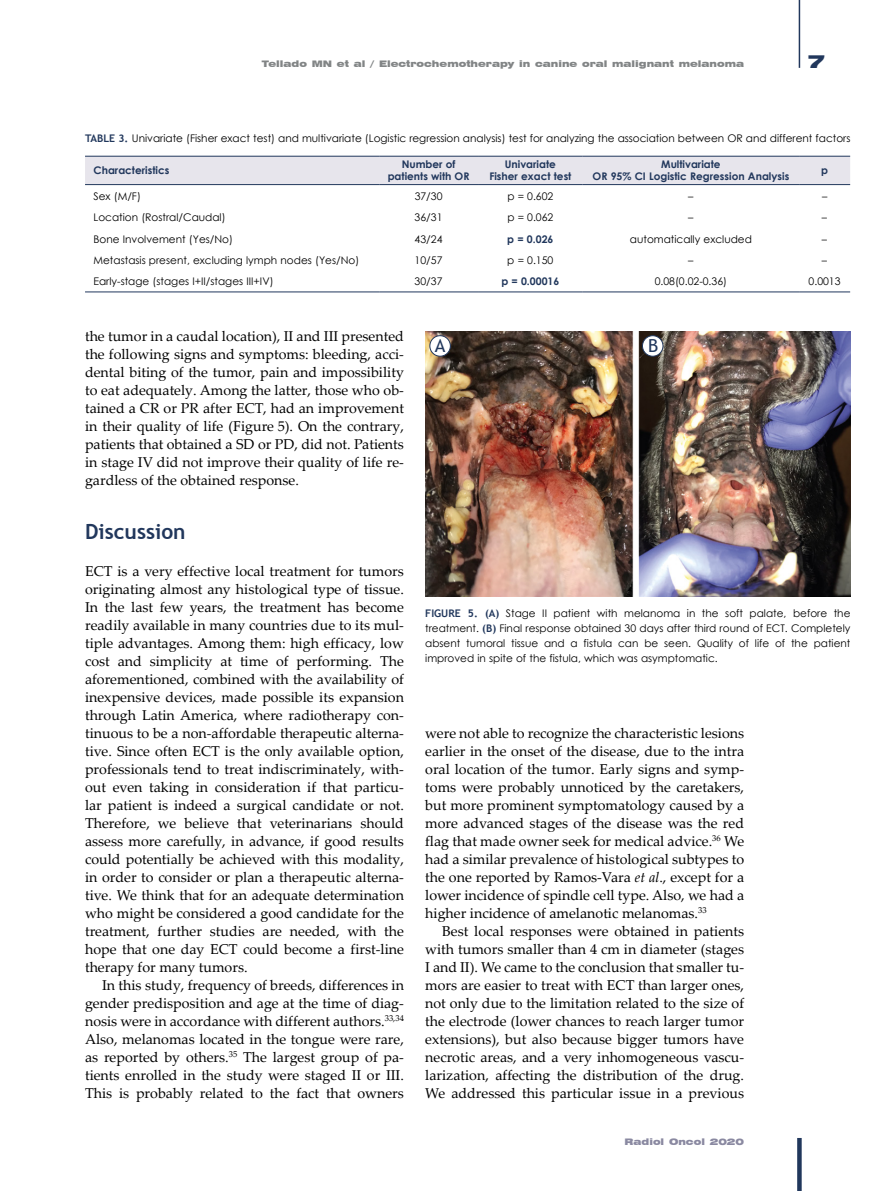
<style>
.page{position:relative;width:893px;height:1191px;background:#fff}
.page>*{position:absolute;margin:0;border:0;box-sizing:border-box;transform-origin:0 0}
.t1{font:700 21px "Trebuchet MS";color:#21375c}
.t2{font:18px "Trebuchet MS";color:#21375c}
.t3{font:900 expanded 18px "Swiss 721 BT";color:#21375c}
.t4{font:14.25px/18px "Palatino Linotype";color:#000;text-align:justify}
.t5{font:10.5px/15px "Century Gothic";color:#000;text-align:justify}
.t6{font:700 10.5px/12px "Century Gothic";color:#21375c;text-align:center}
.t7{font:900 expanded 9px "Swiss 721 BT";color:#828586}
.t8{font:900 expanded 9px "Swiss 721 BT";color:#8a89a1}
.s1{font-family:"Trebuchet MS";font-weight:700;color:#21375c}
.s2{font-style:italic}
</style>
<div class="page">
<div style="left:797px;top:1138px;width:5px;height:53px;background:#21375c"></div>
<hr style="left:799px;top:0;width:1px;height:68px;background:#21375c">
<div style="left:85px;top:157px;width:765px;height:27px;background:#e7e5ec"></div>
<svg style="left:85px;top:185px;width:765px;height:1px"></svg>
<hr style="left:85px;top:156px;width:294px;height:1px;background:#21375c">
<hr style="left:379px;top:156px;width:99px;height:1px;background:#21375c">
<hr style="left:478px;top:156px;width:105px;height:1px;background:#21375c">
<hr style="left:583px;top:156px;width:216px;height:1px;background:#21375c">
<hr style="left:799px;top:156px;width:51px;height:1px;background:#21375c">
<hr style="left:85px;top:184px;width:294px;height:1px;background:#21375c">
<hr style="left:379px;top:184px;width:99px;height:1px;background:#21375c">
<hr style="left:478px;top:184px;width:105px;height:1px;background:#21375c">
<hr style="left:583px;top:184px;width:216px;height:1px;background:#21375c">
<hr style="left:799px;top:184px;width:51px;height:1px;background:#21375c">
<hr style="left:85px;top:291px;width:294px;height:1px;background:#21375c">
<hr style="left:379px;top:291px;width:99px;height:1px;background:#21375c">
<hr style="left:478px;top:291px;width:105px;height:1px;background:#21375c">
<hr style="left:583px;top:291px;width:216px;height:1px;background:#21375c">
<hr style="left:799px;top:291px;width:51px;height:1px;background:#21375c">
<img style="left:425px;top:331px;width:425px;height:265px">
<div style="left:430px;top:336px;width:20px;height:20px;background:#fff;border-radius:50%"></div>
<div style="left:429px;top:335px;width:22px;height:21px;border:1px solid #21375c;border-radius:50%"></div>
<div style="left:642px;top:336px;width:21px;height:20px;background:#fff;border-radius:50%"></div>
<div style="left:642px;top:335px;width:21px;height:21px;border:1px solid #21375c;border-radius:50%"></div>
<p class="t7" style="left:262px;top:58px;width:484px">Tellado MN et al / Electrochemotherapy in canine oral malignant melanoma</p>
<p class="t3" style="left:808px;top:50px;width:19px">7</p>
<p class="t5" style="left:85px;top:131px;width:767px"><span class="s1">TABLE 3.</span> Univariate (Fisher exact test) and multivariate (Logistic regression analysis) test for analyzing the association between OR and different factors</p>
<p class="t6" style="left:94px;top:164px;width:77px">Characteristics</p>
<p class="t6" style="left:388px;top:158px;width:83px">Number of patients with OR</p>
<p class="t6" style="left:489px;top:158px;width:84px">Univariate<br>Fisher exact test</p>
<p class="t6" style="left:593px;top:158px;width:198px">Multivariate<br>OR 95% CI Logistic Regression Analysis</p>
<p class="t6" style="left:821px;top:164px;width:8px">p</p>
<p class="t5" style="left:94px;top:188px;width:49px">Sex (M/F)</p>
<p class="t5" style="left:415px;top:188px;width:29px">37/30</p>
<p class="t5" style="left:507px;top:188px;width:48px">p = 0.602</p>
<p class="t5" style="left:688px;top:188px;width:7px">–</p>
<p class="t5" style="left:822px;top:188px;width:7px">–</p>
<p class="t5" style="left:94px;top:210px;width:134px">Location (Rostral/Caudal)</p>
<p class="t5" style="left:415px;top:210px;width:29px">36/31</p>
<p class="t5" style="left:507px;top:210px;width:48px">p = 0.062</p>
<p class="t5" style="left:688px;top:210px;width:7px">–</p>
<p class="t5" style="left:822px;top:210px;width:7px">–</p>
<p class="t5" style="left:94px;top:231px;width:141px">Bone Involvement (Yes/No)</p>
<p class="t5" style="left:415px;top:231px;width:29px">43/24</p>
<p class="t6" style="left:507px;top:232px;width:48px">p = 0.026</p>
<p class="t5" style="left:630px;top:231px;width:124px">automatically excluded</p>
<p class="t5" style="left:822px;top:231px;width:7px">–</p>
<p class="t5" style="left:94px;top:252px;width:267px">Metastasis present, excluding lymph nodes (Yes/No)</p>
<p class="t5" style="left:415px;top:252px;width:29px">10/57</p>
<p class="t5" style="left:507px;top:252px;width:48px">p = 0.150</p>
<p class="t5" style="left:688px;top:252px;width:7px">–</p>
<p class="t5" style="left:822px;top:252px;width:7px">–</p>
<p class="t5" style="left:94px;top:274px;width:182px">Early-stage (stages I+II/stages III+IV)</p>
<p class="t5" style="left:415px;top:274px;width:29px">30/37</p>
<p class="t6" style="left:501px;top:275px;width:59px">p = 0.00016</p>
<p class="t5" style="left:655px;top:274px;width:74px">0.08(0.02-0.36)</p>
<p class="t5" style="left:809px;top:274px;width:33px">0.0013</p>
<p class="t4" style="left:85px;top:327px;width:320px">the tumor in a caudal location), II and III presented the following signs and symptoms: bleeding, acci&shy;dental biting of the tumor, pain and impossibility to eat adequately. Among the latter, those who ob&shy;tained a CR or PR after ECT, had an improvement in their quality of life (Figure 5). On the contrary, patients that obtained a SD or PD, did not. Patients in stage IV did not improve their quality of life re&shy;gardless of the obtained response.</p>
<h1 class="t1" style="left:85px;top:519px;width:102px">Discussion</h1>
<p class="t4" style="left:85px;top:561px;width:320px">ECT is a very effective local treatment for tumors originating almost any histological type of tissue.<br>In the last few years, the treatment has become readily available in many countries due to its mul&shy;tiple advantages. Among them: high efficacy, low cost and simplicity at time of performing. The aforementioned, combined with the availability of inexpensive devices, made possible its expansion through Latin America, where radiotherapy con&shy;tinuous to be a non-affordable therapeutic alterna&shy;tive. Since often ECT is the only available option, professionals tend to treat indiscriminately, with&shy;out even taking in consideration if that particu&shy;lar patient is indeed a surgical candidate or not.<br>Therefore, we believe that veterinarians should assess more carefully, in advance, if good results could potentially be achieved with this modality, in order to consider or plan a therapeutic alterna&shy;tive. We think that for an adequate determination who might be considered a good candidate for the treatment, further studies are needed, with the hope that one day ECT could become a first-line therapy for many tumors.</p>
<p class="t4" style="left:85px;top:975px;width:320px;text-indent:17px">In this study, frequency of breeds, differences in gender predisposition and age at the time of diag&shy;nosis were in accordance with different authors.<sup>33,34<br></sup>Also, melanomas located in the tongue were rare, as reported by others.<sup>35</sup> The largest group of pa&shy;tients enrolled in the study were staged II or III.<br>This is probably related to the fact that owners</p>
<p class="t2" style="left:435px;top:335px;width:12px">A</p>
<p class="t2" style="left:648px;top:335px;width:12px">B</p>
<p class="t5" style="left:425px;top:606px;width:427px"><span class="s1">FIGURE 5. (A)</span> Stage II patient with melanoma in the soft palate, before the treatment. <span class="s1">(B)</span> Final response obtained 30 days after third round of ECT. Completely absent tumoral tissue and a fistula can be seen. Quality of life of the patient improved in spite of the fistula, which was asymptomatic.</p>
<p class="t4" style="left:425px;top:723px;width:320px">were not able to recognize the characteristic lesions earlier in the onset of the disease, due to the intra oral location of the tumor. Early signs and symp&shy;toms were probably unnoticed by the caretakers, but more prominent symptomatology caused by a more advanced stages of the disease was the red flag that made owner seek for medical advice.<sup>36</sup> We had a similar prevalence of histological subtypes to the one reported by Ramos-Vara <span class="s2">et al</span>., except for a lower incidence of spindle cell type. Also, we had a higher incidence of amelanotic melanomas.<sup>33</sup></p>
<p class="t4" style="left:425px;top:921px;width:320px;text-indent:17px">Best local responses were obtained in patients with tumors smaller than 4 cm in diameter (stages I and II). We came to the conclusion that smaller tu&shy;mors are easier to treat with ECT than larger ones, not only due to the limitation related to the size of the electrode (lower chances to reach larger tumor extensions), but also because bigger tumors have necrotic areas, and a very inhomogeneous vascu&shy;larization, affecting the distribution of the drug.<br>We addressed this particular issue in a previous</p>
<p class="t8" style="left:625px;top:1136px;width:121px">Radiol Oncol 2020</p>
</div>
